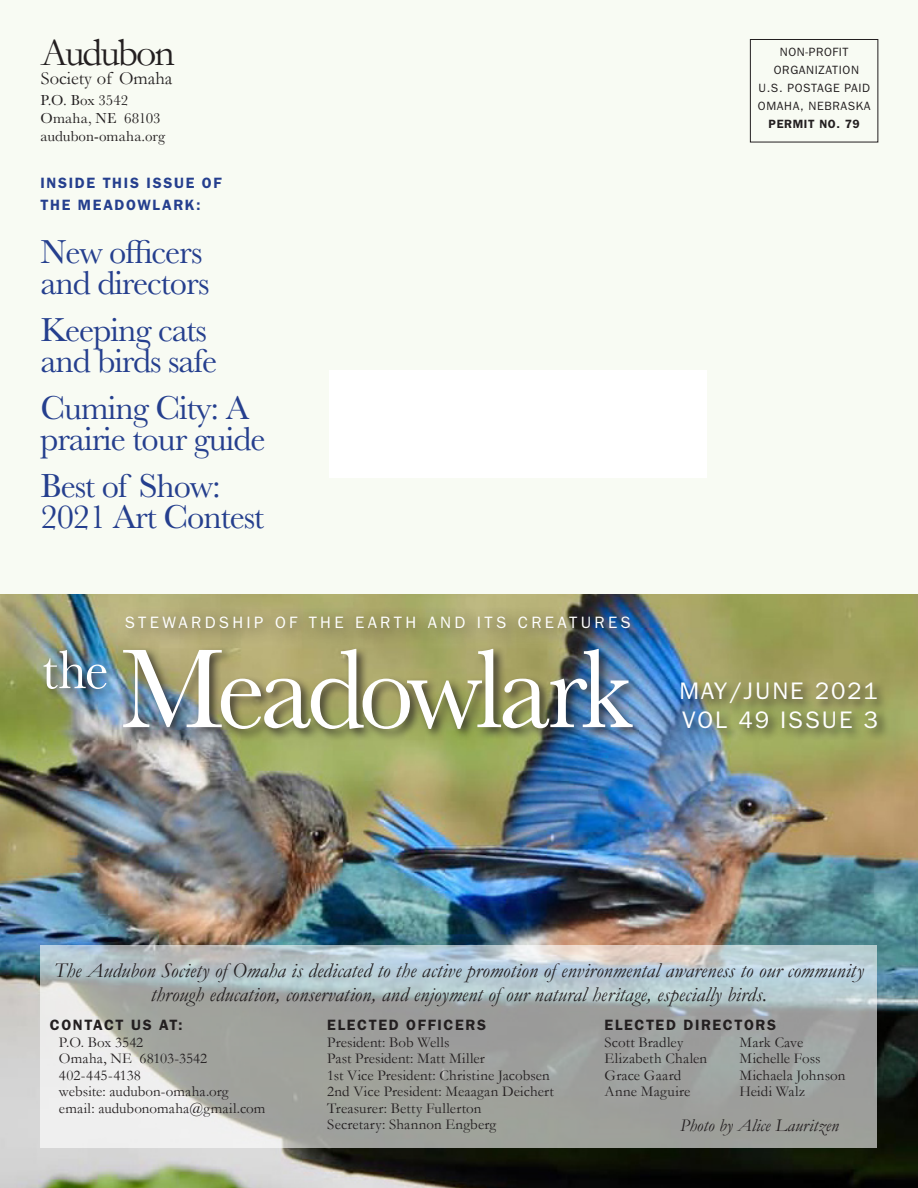
<style>
.page{position:relative;width:918px;height:1188px;background:#fff}
.page>*{position:absolute;margin:0;border:0;box-sizing:border-box;transform-origin:0 0}
.t1{font:116.55px "Baskerville";letter-spacing:-.05em;color:#fff;scale:.95 1}
.t2{font:39.9px "Garamond";letter-spacing:-.05em;color:#231f20}
.t3{font:34.5px/31.5px "Baskerville";letter-spacing:-.03em;color:#253f8e}
.t4{font:24px/28.8px "Franklin Gothic";letter-spacing:.08em;color:#fff}
.t5{font:italic 21px/24px "Garamond";letter-spacing:.005em;color:#231f20;text-align:center}
.t6{font:18.6px "Garamond";color:#231f20}
.t7{font:italic 18px "Garamond";letter-spacing:.01em;color:#231f20}
.t8{font:16.5px "Franklin Gothic";letter-spacing:.2em;color:#fff}
.t9{font:15px "Garamond";letter-spacing:.005em;color:#231f20}
.t10{font:600 15px "Franklin Gothic";letter-spacing:.105em;color:#231f20}
.t11{font:15px "Baskerville";letter-spacing:.005em;color:#231f20}
.t12{font:600 15px "Franklin Gothic";letter-spacing:.11em;color:#253f8e}
.t13{font:15px "Garamond";letter-spacing:.03em;color:#231f20}
.t14{font:12px "Franklin Gothic";letter-spacing:.05em;color:#231f20}
.t15{font:600 12px "Franklin Gothic";letter-spacing:.05em;color:#231f20}
</style>
<div class="page">
<div style="left:0;top:0;width:918px;height:593px;background:#f8fbf3"></div>
<div style="left:329px;top:370px;width:378px;height:108px;background:#fff"></div>
<div style="left:750px;top:39px;width:128px;height:103px;border:1px solid #231f20"></div>
<img style="left:0;top:594px;width:918px;height:594px">
<svg style="left:40px;top:945px;width:838px;height:203px;background:#afb4b3"></svg>
<div style="left:678px;top:680px;width:212px;height:61px;background:#231f20;opacity:.84"></div>
<div style="left:41px;top:646px;width:604px;height:96px;background:#231f20;opacity:.75"></div>
<div style="left:116px;top:606px;width:533px;height:41px;background:#231f20;opacity:.85"></div>
<p class="t2" style="left:41px;top:29px;width:135px">Audubon</p>
<p class="t6" style="left:41px;top:67px;width:133px">Society of Omaha</p>
<p class="t11" style="left:40px;top:90px;width:89px">P.O. Box 3542</p>
<p class="t11" style="left:40px;top:108px;width:122px">Omaha, NE 68103</p>
<p class="t11" style="left:40px;top:126px;width:126px">audubon-omaha.org</p>
<p class="t12" style="left:40px;top:174px;width:183px">INSIDE THIS ISSUE OF</p>
<p class="t12" style="left:40px;top:196px;width:162px">THE MEADOWLARK:</p>
<p class="t3" style="left:40px;top:236px;width:164px">New officers</p>
<p class="t3" style="left:40px;top:268px;width:171px">and directors</p>
<p class="t3" style="left:40px;top:314px;width:168px">Keeping cats</p>
<p class="t3" style="left:40px;top:346px;width:178px">and birds safe</p>
<p class="t3" style="left:40px;top:392px;width:227px">Cuming City: A prairie tour guide</p>
<p class="t3" style="left:40px;top:470px;width:182px">Best of Show:</p>
<p class="t3" style="left:40px;top:502px;width:225px">2021 Art Contest</p>
<p class="t8" style="left:125px;top:613px;width:508px">STEWARDSHIP OF THE EARTH AND ITS CREATURES</p>
<p class="t1" style="left:42px;top:615px;width:623px"><sup>the</sup> Meadowlark</p>
<p class="t14" style="left:780px;top:45px;width:70px">NON-PROFIT</p>
<p class="t14" style="left:774px;top:63px;width:87px">ORGANIZATION</p>
<p class="t14" style="left:758px;top:81px;width:113px">U.S. POSTAGE PAID</p>
<p class="t14" style="left:758px;top:99px;width:114px">OMAHA, NEBRASKA</p>
<p class="t15" style="left:769px;top:117px;width:93px">PERMIT NO. 79</p>
<p class="t4" style="left:679px;top:676px;width:200px">MAY/JUNE 2021<br>VOL 49 ISSUE 3</p>
<p class="t5" style="left:54px;top:959px;width:811px">The Audubon Society of Omaha is dedicated to the active promotion of environmental awareness to our community through education, conservation, and enjoyment of our natural heritage, especially birds.</p>
<p class="t10" style="left:50px;top:1016px;width:134px">CONTACT US AT:</p>
<p class="t9" style="left:59px;top:1033px;width:86px">P.O. Box 3542</p>
<p class="t9" style="left:59px;top:1050px;width:150px">Omaha, NE 68103-3542</p>
<p class="t9" style="left:59px;top:1066px;width:83px">402-445-4138</p>
<p class="t9" style="left:59px;top:1083px;width:171px">website: audubon-omaha.org</p>
<p class="t9" style="left:59px;top:1099px;width:208px">email: audubonomaha@gmail.com</p>
<p class="t10" style="left:327px;top:1016px;width:160px">ELECTED OFFICERS</p>
<p class="t9" style="left:327px;top:1033px;width:124px">President: Bob Wells</p>
<p class="t9" style="left:327px;top:1050px;width:159px">Past President: Matt Miller</p>
<p class="t9" style="left:327px;top:1066px;width:224px">1st Vice President: Christine Jacobsen</p>
<p class="t9" style="left:327px;top:1083px;width:228px">2nd Vice President: Meaagan Deichert</p>
<p class="t9" style="left:327px;top:1099px;width:156px">Treasurer: Betty Fullerton</p>
<p class="t9" style="left:327px;top:1116px;width:171px">Secretary: Shannon Engberg</p>
<p class="t10" style="left:605px;top:1016px;width:173px">ELECTED DIRECTORS</p>
<p class="t9" style="left:605px;top:1033px;width:80px">Scott Bradley</p>
<p class="t9" style="left:740px;top:1033px;width:65px">Mark Cave</p>
<p class="t9" style="left:605px;top:1050px;width:104px">Elizabeth Chalen</p>
<p class="t9" style="left:740px;top:1050px;width:83px">Michelle Foss</p>
<p class="t9" style="left:605px;top:1066px;width:78px">Grace Gaard</p>
<p class="t9" style="left:740px;top:1066px;width:107px">Michaela Johnson</p>
<p class="t13" style="left:605px;top:1083px;width:87px">Anne Maguire</p>
<p class="t9" style="left:740px;top:1083px;width:67px">Heidi Walz</p>
<p class="t7" style="left:680px;top:1114px;width:160px">Photo by Alice Lauritzen</p>
</div>
